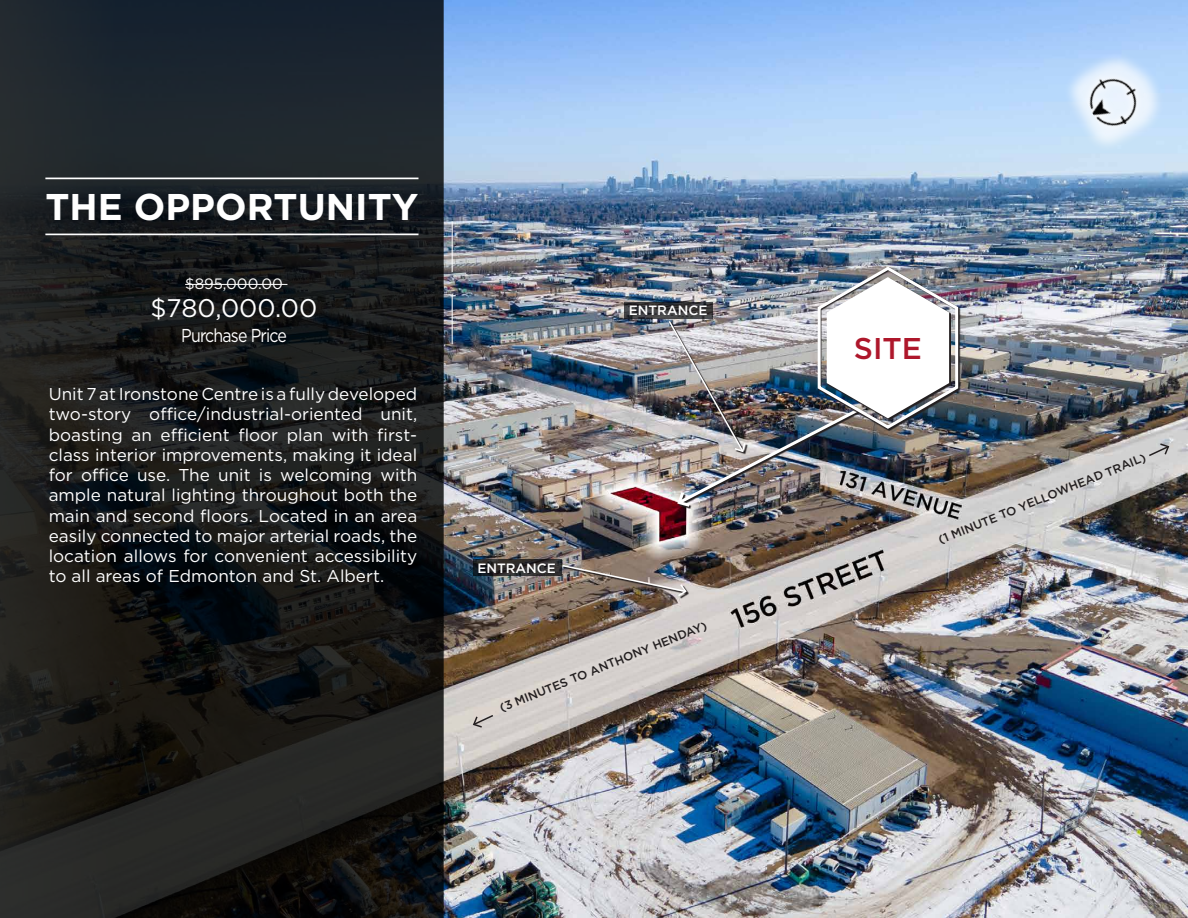
<style>
.page{position:relative;width:1188px;height:918px;background:#fff}
.page>*{position:absolute;margin:0;border:0;box-sizing:border-box;transform-origin:0 0}
.Body_Text{font:700 37.2px "Gotham";color:#fff}
.Body_Text-2{font:500 30px "Gotham";color:#ae172b}
.Body_Text-3{font:25.5px "Gotham";color:#fff}
.Body_Text-4{font:18.75px "Gotham";letter-spacing:-.05em;color:#fff;scale:.85 1}
.Body_Text-5{font:17.1px/20.2px "Gotham";color:#fff;text-align:justify}
.Body_Text-6{font:15px "Gotham";color:#fff}
.Body_Text-7{font:500 13.5px "Gotham";color:#fff}
.Body_Text-8{font:500 12px "Gotham";color:#231f20}
</style>
<div class="page">
<img style="left:443px;top:0;width:745px;height:918px">
<svg style="left:0;top:0;width:443px;height:918px;background:#1a1c1e"></svg>
<hr style="left:45px;top:178px;width:374px;height:1px;background:#fff">
<hr style="left:45px;top:234px;width:374px;height:1px;background:#fff">
<hr style="left:185px;top:284px;width:102px;height:1px;background:#fff">
<hr style="left:452px;top:221px;width:1px;height:51px;background:#fff">
<hr style="left:452px;top:293px;width:1px;height:51px;background:#fff">
<svg style="left:1052px;top:33px;width:128px;height:128px;background:#bbd9f9"></svg>
<img style="left:1078px;top:56px;width:81px;height:79px">
<svg style="left:563px;top:566px;width:126px;height:33px"></svg>
<img style="left:561px;top:564px;width:127px;height:34px">
<svg style="left:1147px;top:442px;width:23px;height:16px"></svg>
<img style="left:667px;top:265px;width:294px;height:244px">
<svg style="left:624px;top:302px;width:89px;height:17px;background:#38383a"></svg>
<svg style="left:473px;top:560px;width:89px;height:16px"></svg>
<svg style="left:472px;top:714px;width:23px;height:15px"></svg>
<p class="Body_Text" style="left:45px;top:182px;width:375px">THE OPPORTUNITY</p>
<p class="Body_Text-6" style="left:185px;top:275px;width:99px">$895,000.00</p>
<p class="Body_Text-3" style="left:151px;top:292px;width:168px">$780,000.00</p>
<p class="Body_Text-4" style="left:181px;top:323px;width:126px">Purchase Price</p>
<p class="Body_Text-5" style="left:49px;top:384px;width:370px">Unit 7 at Ironstone Centre is a fully developed two-story office/industrial-oriented unit, boasting an efficient floor plan with first&shy;class interior improvements, making it ideal for office use. The unit is welcoming with ample natural lighting throughout both the main and second floors. Located in an area easily connected to major arterial roads, the location allows for convenient accessibility to all areas of Edmonton and St. Albert.</p>
<p class="Body_Text-7" style="left:629px;top:302px;width:80px">ENTRANCE</p>
<p class="Body_Text-7" style="left:477px;top:559px;width:80px">ENTRANCE</p>
<p class="Body_Text-8" style="left:497px;top:701px;width:224px;rotate:-22deg">(3 MINUTES TO ANTHONY HENDAY)</p>
<p class="Body_Text-2" style="left:854px;top:328px;width:70px">SITE</p>
<p class="Body_Text-8" style="left:936px;top:533px;width:224px;rotate:-22deg">(1 MINUTE TO YELLOWHEAD TRAIL)</p>
</div>
